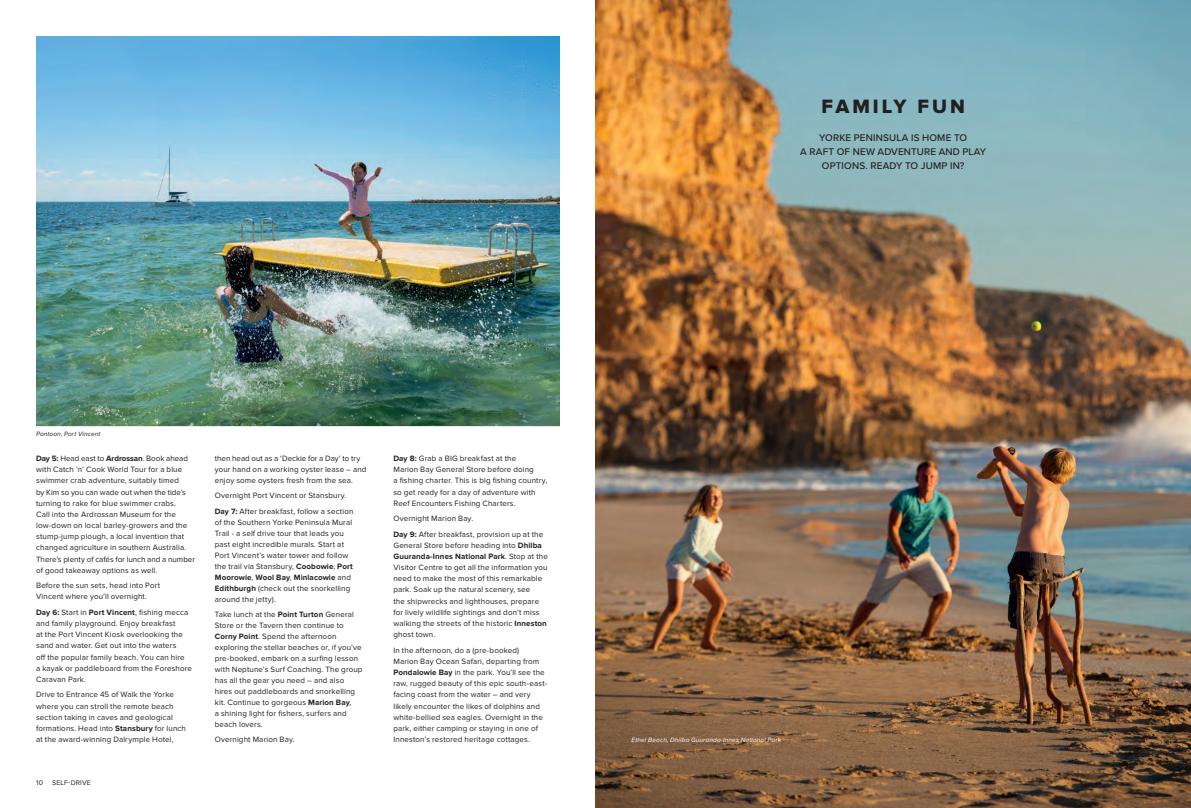
<style>
.page{position:relative;width:1191px;height:808px;background:#fff}
.page>*{position:absolute;margin:0;border:0;box-sizing:border-box;transform-origin:0 0}
.t1{font:20px "Proxima Nova Extrabld";letter-spacing:.15em;color:#231f20}
.t2{font:500 10px/14px "Proxima Nova";letter-spacing:.015em;color:#231f20;text-align:center}
.t3{font:8px/11.2px "Proxima Nova";letter-spacing:.015em;color:#231f20}
.t4{font:7px "Proxima Nova";letter-spacing:.025em;color:#231f20}
.t5{font:italic 6.5px "Proxima Nova";letter-spacing:.02em;color:#fff}
.t6{font:italic 6.5px "Proxima Nova";letter-spacing:.02em;color:#231f20}
.s1{font-weight:700}
</style>
<div class="page">
<img style="left:595px;top:0;width:596px;height:808px">
<img style="left:36px;top:36px;width:523px;height:390px">
<h1 class="t1" style="left:821px;top:94px;width:145px">FAMILY FUN</h1>
<p class="t2" style="left:800px;top:130px;width:188px">YORKE PENINSULA IS HOME TO<br>A RAFT OF NEW ADVENTURE AND PLAY<br>OPTIONS. READY TO JUMP IN?</p>
<p class="t6" style="left:36px;top:431px;width:66px">Pontoon, Port Vincent</p>
<p class="t3" style="left:36px;top:453px;width:160px"><span class="s1">Day 5:</span> Head east to <span class="s1">Ardrossan</span>. Book ahead with Catch ‘n’ Cook World Tour for a blue swimmer crab adventure, suitably timed<br>by Kim so you can wade out when the tide’s turning to rake for blue swimmer crabs.<br>Call into the Ardrossan Museum for the low-down on local barley-growers and the stump-jump plough, a local invention that changed agriculture in southern Australia.<br>There’s plenty of cafés for lunch and a number of good takeaway options as well.</p>
<p class="t3" style="left:36px;top:580px;width:125px">Before the sun sets, head into Port<br>Vincent where you’ll overnight.</p>
<p class="t3" style="left:36px;top:607px;width:157px"><span class="s1">Day 6:</span> Start in <span class="s1">Port Vincent</span>, fishing mecca and family playground. Enjoy breakfast<br>at the Port Vincent Kiosk overlooking the sand and water. Get out into the waters<br>off the popular family beach. You can hire<br>a kayak or paddleboard from the Foreshore Caravan Park.</p>
<p class="t3" style="left:36px;top:689px;width:151px">Drive to Entrance 45 of Walk the Yorke where you can stroll the remote beach section taking in caves and geological formations. Head into <span class="s1">Stansbury</span> for lunch at the award-winning Dalrymple Hotel,</p>
<p class="t4" style="left:36px;top:779px;width:8px">10</p>
<p class="t4" style="left:52px;top:779px;width:40px">SELF-DRIVE</p>
<p class="t3" style="left:215px;top:453px;width:153px">then head out as a ‘Deckie for a Day’ to try your hand on a working oyster lease – and enjoy some oysters fresh from the sea.</p>
<p class="t3" style="left:215px;top:488px;width:140px;line-height:15.3px">Overnight Port Vincent or Stansbury.<br><span class="s1">Day 7:</span> After breakfast, follow a section</p>
<p class="t3" style="left:215px;top:516px;width:140px">of the Southern Yorke Peninsula Mural Trail - a self drive tour that leads you past eight incredible murals. Start at Port Vincent’s water tower and follow the trail via Stansbury, <span class="s1">Coobowie</span>, <span class="s1">Port Moorowie</span>, <span class="s1">Wool Bay</span>, <span class="s1">Minlacowie</span> and <span class="s1">Edithburgh</span> (check out the snorkelling around the jetty).</p>
<p class="t3" style="left:215px;top:609px;width:149px">Take lunch at the <span class="s1">Point Turton</span> General Store or the Tavern then continue to <span class="s1">Corny Point</span>. Spend the afternoon exploring the stellar beaches or, if you’ve pre-booked, embark on a surfing lesson with Neptune’s Surf Coaching. The group has all the gear you need – and also hires out paddleboards and snorkelling kit. Continue to gorgeous <span class="s1">Marion Bay</span>,<br>a shining light for fishers, surfers and beach lovers.</p>
<p class="t3" style="left:215px;top:734px;width:81px">Overnight Marion Bay.</p>
<p class="t3" style="left:393px;top:453px;width:155px"><span class="s1">Day 8:</span> Grab a BIG breakfast at the<br>Marion Bay General Store before doing<br>a fishing charter. This is big fishing country, so get ready for a day of adventure with Reef Encounters Fishing Charters.</p>
<p class="t3" style="left:393px;top:511px;width:151px;line-height:15.4px">Overnight Marion Bay.<br><span class="s1">Day 9:</span> After breakfast, provision up at the</p>
<p class="t3" style="left:393px;top:540px;width:156px">General Store before heading into <span class="s1">Dhilba Guuranda-Innes National Park</span>. Stop at the Visitor Centre to get all the information you need to make the most of this remarkable park. Soak up the natural scenery, see<br>the shipwrecks and lighthouses, prepare for lively wildlife sightings and don’t miss walking the streets of the historic <span class="s1">Inneston </span>ghost town.</p>
<p class="t3" style="left:393px;top:644px;width:155px">In the afternoon, do a (pre-booked)<br>Marion Bay Ocean Safari, departing from <span class="s1">Pondalowie Bay</span> in the park. You’ll see the raw, rugged beauty of this epic south-east&shy;facing coast from the water – and very likely encounter the likes of dolphins and white-bellied sea eagles. Overnight in the park, either camping or staying in one of Inneston’s restored heritage cottages.</p>
<p class="t5" style="left:631px;top:736px;width:151px">Ethel Beach, Dhilba Guuranda-Innes National Park</p>
</div>
